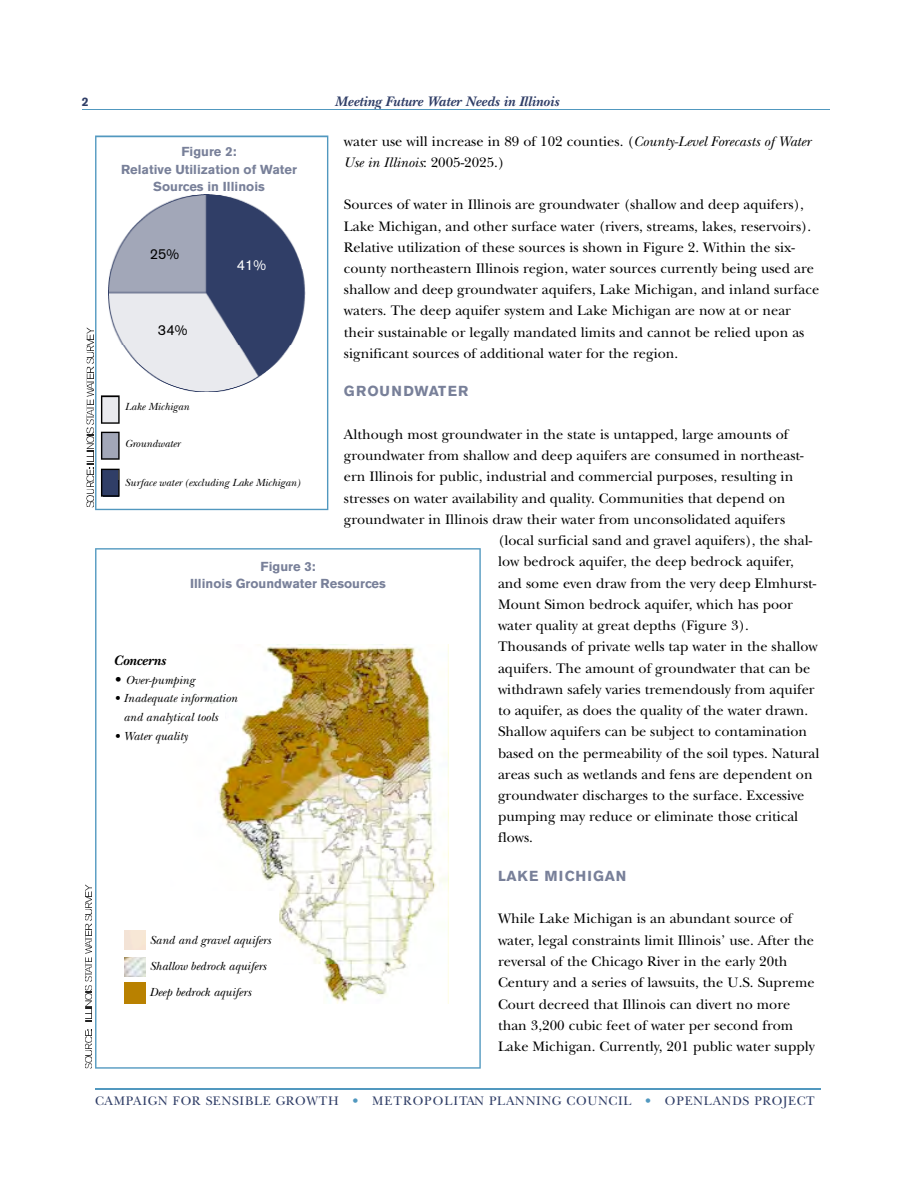
<style>
.page{position:relative;width:918px;height:1188px;background:#fff}
.page>*{position:absolute;margin:0;border:0;box-sizing:border-box;transform-origin:0 0}
.t1{font:14.4px/21.3px "New Baskerville";color:#000}
.t2{font:italic 700 14.4px "New Baskerville";color:#303e67}
.t3{font:700 14.4px "Akzidenz Grotesk BE";letter-spacing:.085em;color:#788099}
.t4{font:italic 700 14.4px "New Baskerville";color:#000}
.t5{font:14.4px "Akzidenz Grotesk BE";color:#000}
.t6{font:14.4px "Akzidenz Grotesk BE";color:#fff}
.t7{font:700 12.9px/17.2px "Akzidenz Grotesk BE";color:#788099;text-align:center}
.t8{font:12.9px "New Baskerville";letter-spacing:.045em;color:#303e67}
.t9{font:italic 12.3px/26px "New Baskerville";color:#000}
.t10{font:700 12.3px "Akzidenz Grotesk BE";color:#303e67}
.t11{font:italic 10.8px "New Baskerville";color:#000}
.s1{font-style:italic}
.s2{font-weight:700;font-size:14.4px}
.s3{color:#5198bf}
</style>
<div class="page">
<svg style="left:95px;top:136px;width:233px;height:374px"></svg>
<hr style="left:95px;top:1089px;width:726px;height:1px;background:#5198bf">
<hr style="left:82px;top:109px;width:747px;height:1px;background:#5198bf">
<img style="left:109px;top:194px;width:215px;height:197px">
<svg style="left:101px;top:395px;width:19px;height:29px"></svg>
<svg style="left:101px;top:469px;width:19px;height:28px"></svg>
<svg style="left:101px;top:432px;width:19px;height:28px"></svg>
<svg style="left:95px;top:548px;width:386px;height:521px"></svg>
<svg style="left:85px;top:1030px;width:7px;height:38px"></svg>
<svg style="left:85px;top:885px;width:7px;height:137px"></svg>
<svg style="left:86px;top:328px;width:7px;height:179px"></svg>
<p class="t10" style="left:82px;top:97px;width:8px">2</p>
<p class="t2" style="left:335px;top:96px;width:226px">Meeting Future Water Needs in Illinois</p>
<p class="t1" style="left:344px;top:132px;width:468px">water use will increase in 89 of 102 counties. (<span class="s1">County-Level Forecasts of Water<br>Use in Illinois</span>: 2005-2025.)</p>
<p class="t1" style="left:344px;top:196px;width:477px">Sources of water in Illinois are groundwater (shallow and deep aquifers), Lake Michigan, and other surface water (rivers, streams, lakes, reservoirs).<br>Relative utilization of these sources is shown in Figure 2. Within the six&shy;county northeastern Illinois region, water sources currently being used are shallow and deep groundwater aquifers, Lake Michigan, and inland surface waters. The deep aquifer system and Lake Michigan are now at or near their sustainable or legally mandated limits and cannot be relied upon as significant sources of additional water for the region.</p>
<p class="t3" style="left:344px;top:386px;width:126px">GRO UND WAT ER</p>
<p class="t1" style="left:344px;top:425px;width:446px">Although most groundwater in the state is untapped, large amounts of</p>
<p class="t1" style="left:344px;top:446px;width:461px">groundwater from shallow and deep aquifers are consumed in northeast-</p>
<p class="t1" style="left:344px;top:468px;width:451px">ern Illinois for public, industrial and commercial purposes, resulting in</p>
<p class="t1" style="left:344px;top:489px;width:443px">stresses on water availability and quality. Communities that depend on</p>
<p class="t1" style="left:344px;top:510px;width:443px">groundwater in Illinois draw their water from unconsolidated aquifers</p>
<p class="t1" style="left:498px;top:531px;width:316px">(local surficial sand and gravel aquifers), the shal-</p>
<p class="t1" style="left:498px;top:553px;width:297px">low bedrock aquifer, the deep bedrock aquifer,</p>
<p class="t1" style="left:498px;top:574px;width:320px">and some even draw from the very deep Elmhurst-</p>
<p class="t1" style="left:498px;top:595px;width:296px">Mount Simon bedrock aquifer, which has poor</p>
<p class="t1" style="left:498px;top:616px;width:252px">water quality at great depths (Figure 3).</p>
<p class="t1" style="left:498px;top:638px;width:321px">Thousands of private wells tap water in the shallow</p>
<p class="t1" style="left:498px;top:659px;width:314px">aquifers. The amount of groundwater that can be</p>
<p class="t1" style="left:498px;top:680px;width:318px">withdrawn safely varies tremendously from aquifer</p>
<p class="t1" style="left:498px;top:702px;width:312px">to aquifer, as does the quality of the water drawn.</p>
<p class="t1" style="left:498px;top:723px;width:311px">Shallow aquifers can be subject to contamination</p>
<p class="t1" style="left:498px;top:744px;width:323px">based on the permeability of the soil types. Natural</p>
<p class="t1" style="left:498px;top:765px;width:316px">areas such as wetlands and fens are dependent on</p>
<p class="t1" style="left:498px;top:786px;width:308px">groundwater discharges to the surface. Excessive</p>
<p class="t1" style="left:498px;top:808px;width:302px">pumping may reduce or eliminate those critical</p>
<p class="t1" style="left:498px;top:829px;width:36px">flows.</p>
<p class="t3" style="left:498px;top:871px;width:130px">L A KE MIC HIGAN</p>
<p class="t1" style="left:498px;top:910px;width:318px">While Lake Michigan is an abundant source of water, legal constraints limit Illinois’ use. After the reversal of the Chicago River in the early 20th Century and a series of lawsuits, the U.S. Supreme Court decreed that Illinois can divert no more than 3,200 cubic feet of water per second from Lake Michigan. Currently, 201 public water supply</p>
<p class="t7" style="left:121px;top:144px;width:177px">Figure 2:<br>Relative Utilization of Water<br>Sources in Illinois</p>
<p class="t5" style="left:150px;top:248px;width:31px">25%</p>
<p class="t6" style="left:237px;top:260px;width:31px">41%</p>
<p class="t5" style="left:158px;top:324px;width:31px">34%</p>
<p class="t11" style="left:125px;top:402px;width:66px">Lake Michigan</p>
<p class="t11" style="left:125px;top:439px;width:57px">Groundwater</p>
<p class="t11" style="left:125px;top:479px;width:177px">Surface water (excluding Lake Michigan)</p>
<p class="t7" style="left:190px;top:559px;width:197px">Figure 3:<br>Illinois Groundwater Resources</p>
<p class="t4" style="left:114px;top:655px;width:53px">Concerns</p>
<p class="t9" style="left:114px;top:668px;width:82px"><span class="s2">•</span> Over-pumping</p>
<p class="t9" style="left:123px;top:690px;width:115px;line-height:18.6px;text-indent:-10px">• Inadequate information and analytical tools</p>
<p class="t9" style="left:114px;top:724px;width:76px">• Water quality</p>
<p class="t9" style="left:150px;top:929px;width:123px">Sand and gravel aquifers<br>Shallow bedrock aquifers<br>Deep bedrock aquifers</p>
<p class="t8" style="left:95px;top:1096px;width:721px">C A M PAIGN FOR SENSIBLE GROWTH <span class="s3">•</span> M E T R O P O L I TAN PLANNING COUNCIL <span class="s3">•</span> OPENLANDS PROJECT</p>
</div>
